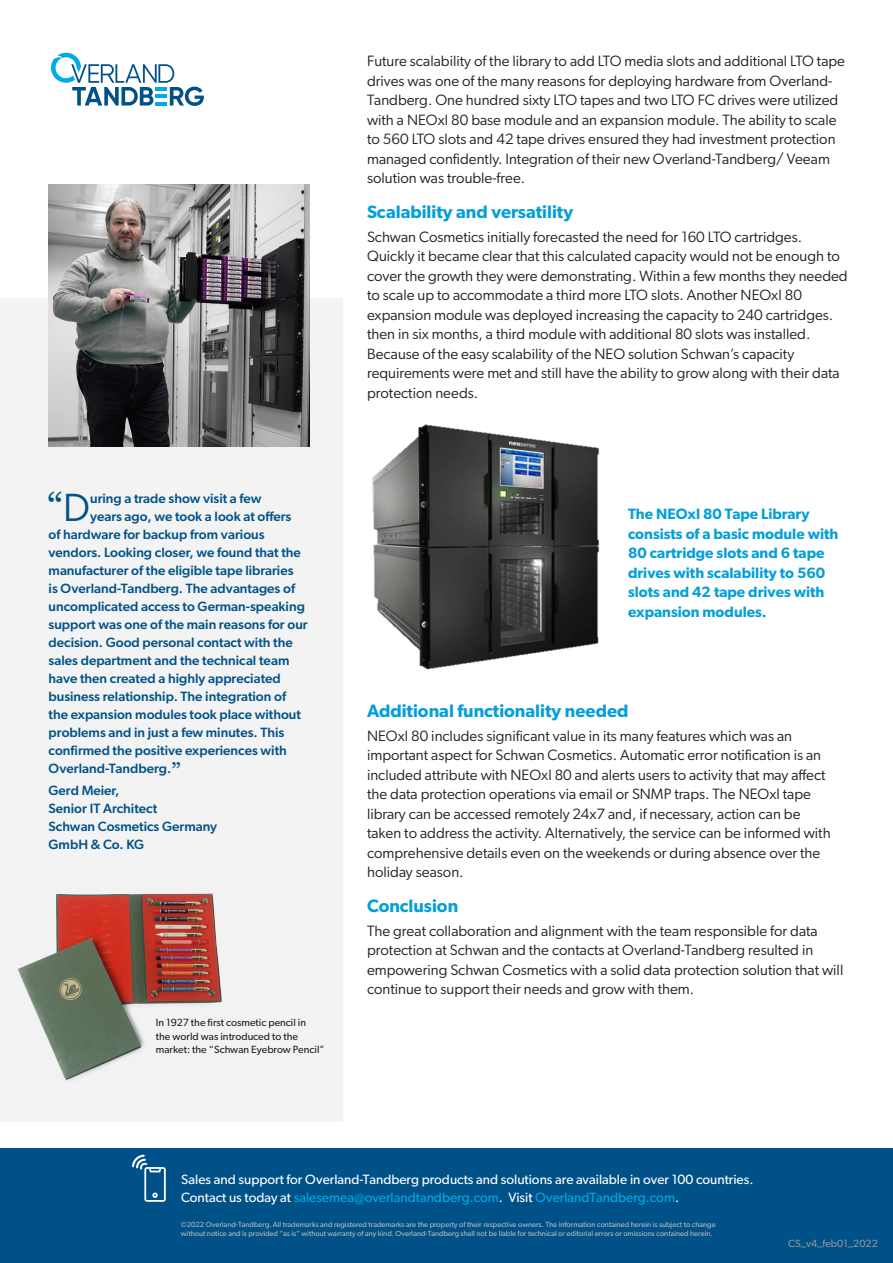
<style>
.page{position:relative;width:893px;height:1263px;background:#fff}
.page>*{position:absolute;margin:0;border:0;box-sizing:border-box;transform-origin:0 0}
.t1{font:39.45px "Georgia";color:#005288}
.t2{font:600 18px "Gibson";color:#049fd9}
.BODY{font:15px/19.5px "Gibson";color:#231f20}
.t3{font:600 15px/19.5px "Gibson";color:#049fd9}
.t4{font:500 13.5px/18px "Gibson";color:#005288}
.t5{font:13.5px/18px "Gibson";color:#fff}
.TINY_TABLE{font:10.5px/13.5px "Gibson";color:#231f20}
.MICE{font:10.5px "Gibson";color:#949498}
.t6{font:7.5px/9px "Gibson";color:#b9b8ba}
.s1{font-family:"Gibson"}
.s2{font-family:"Georgia";font-weight:400;font-size:24px}
.s3{color:#00abe7}
</style>
<div class="page">
<div style="left:0;top:1148px;width:893px;height:115px;background:#005187"></div>
<svg style="left:132px;top:1154px;width:34px;height:48px"></svg>
<svg style="left:51px;top:53px;width:153px;height:53px"></svg>
<div style="left:0;top:298px;width:343px;height:823px;background:#f4f3f3"></div>
<img style="left:372px;top:424px;width:228px;height:246px">
<img style="left:49px;top:184px;width:261px;height:263px">
<img style="left:17px;top:893px;width:205px;height:188px">
<p class="t1" style="left:47px;top:483px;width:45px">“<span class="s1">D</span></p>
<p class="t4" style="left:90px;top:489px;width:173px">uring a trade show visit a few</p>
<p class="t4" style="left:90px;top:507px;width:203px">years ago, we took a look at offers</p>
<p class="t4" style="left:49px;top:525px;width:217px">of hardware for backup from various</p>
<p class="t4" style="left:49px;top:543px;width:254px">vendors. Looking closer, we found that the</p>
<p class="t4" style="left:49px;top:561px;width:246px">manufacturer of the eligible tape libraries</p>
<p class="t4" style="left:49px;top:579px;width:248px">is Overland-Tandberg. The advantages of</p>
<p class="t4" style="left:49px;top:597px;width:258px">uncomplicated access to German-speaking</p>
<p class="t4" style="left:49px;top:615px;width:261px">support was one of the main reasons for our</p>
<p class="t4" style="left:49px;top:633px;width:246px">decision. Good personal contact with the</p>
<p class="t4" style="left:49px;top:651px;width:242px">sales department and the technical team</p>
<p class="t4" style="left:49px;top:669px;width:234px">have then created a highly appreciated</p>
<p class="t4" style="left:49px;top:687px;width:239px">business relationship. The integration of</p>
<p class="t4" style="left:49px;top:705px;width:254px">the expansion modules took place without</p>
<p class="t4" style="left:49px;top:723px;width:237px">problems and in just a few minutes. This</p>
<p class="t4" style="left:49px;top:741px;width:240px">confirmed the positive experiences with</p>
<p class="t4" style="left:49px;top:759px;width:134px">Overland-Tandberg.<span class="s2">”</span></p>
<p class="t4" style="left:49px;top:781px;width:170px">Gerd Meier,<br>Senior IT Architect<br>Schwan Cosmetics Germany<br>GmbH &amp; Co. KG</p>
<p class="TINY_TABLE" style="left:156px;top:1016px;width:170px">In 1927 the first cosmetic pencil in<br>the world was introduced to the market: the “Schwan Eyebrow Pencil”</p>
<p class="BODY" style="left:367px;top:51px;width:479px">Future scalability of the library to add LTO media slots and additional LTO tape drives was one of the many reasons for deploying hardware from Overland-Tandberg. One hundred sixty LTO tapes and two LTO FC drives were utilized with a NEOxl 80 base module and an expansion module. The ability to scale to 560 LTO slots and 42 tape drives ensured they had investment protection managed confidently. Integration of their new Overland-Tandberg/ Veeam solution was trouble-free.</p>
<h2 class="t2" style="left:367px;top:201px;width:208px">Scalability and versatility</h2>
<p class="BODY" style="left:367px;top:226px;width:482px">Schwan Cosmetics initially forecasted the need for 160 LTO cartridges.<br>Quickly it became clear that this calculated capacity would not be enough to cover the growth they were demonstrating. Within a few months they needed to scale up to accommodate a third more LTO slots. Another NEOxl 80 expansion module was deployed increasing the capacity to 240 cartridges. then in six months, a third module with additional 80 slots was installed.<br>Because of the easy scalability of the NEO solution Schwan’s capacity requirements were met and still have the ability to grow along with their data protection needs.</p>
<h4 class="t3" style="left:628px;top:504px;width:212px">The NEOxl 80 Tape Library consists of a basic module with<br>80 cartridge slots and 6 tape drives with scalability to 560 slots and 42 tape drives with expansion modules.</h4>
<h2 class="t2" style="left:367px;top:700px;width:263px">Additional functionality needed</h2>
<p class="BODY" style="left:367px;top:725px;width:465px">NEOxl 80 includes significant value in its many features which was an important aspect for Schwan Cosmetics. Automatic error notification is an included attribute with NEOxl 80 and alerts users to activity that may affect the data protection operations via email or SNMP traps. The NEOxl tape library can be accessed remotely 24x7 and, if necessary, action can be taken to address the activity. Alternatively, the service can be informed with comprehensive details even on the weekends or during absence over the holiday season.</p>
<h2 class="t2" style="left:367px;top:895px;width:93px">Conclusion</h2>
<p class="BODY" style="left:367px;top:920px;width:478px">The great collaboration and alignment with the team responsible for data protection at Schwan and the contacts at Overland-Tandberg resulted in empowering Schwan Cosmetics with a solid data protection solution that will continue to support their needs and grow with them.</p>
<p class="t5" style="left:181px;top:1170px;width:574px">Sales and support for Overland-Tandberg products and solutions are available in over 100 countries.<br>Contact us today at <span class="s3">salesemea@overlandtandberg.com</span>. Visit <span class="s3">OverlandTandberg.com</span>.</p>
<p class="t6" style="left:181px;top:1220px;width:536px">©2022 Overland-Tandberg.All trademarks and registered trademarks are the property of their respective owners. The information contained herein is subject to change without notice and is provided “as is” without warranty of any kind. Overland-Tandberg shall not be liable for technical or editorial errors or omissions contained herein.</p>
<p class="MICE" style="left:788px;top:1236px;width:91px">CS_v4_feb01_2022</p>
</div>
